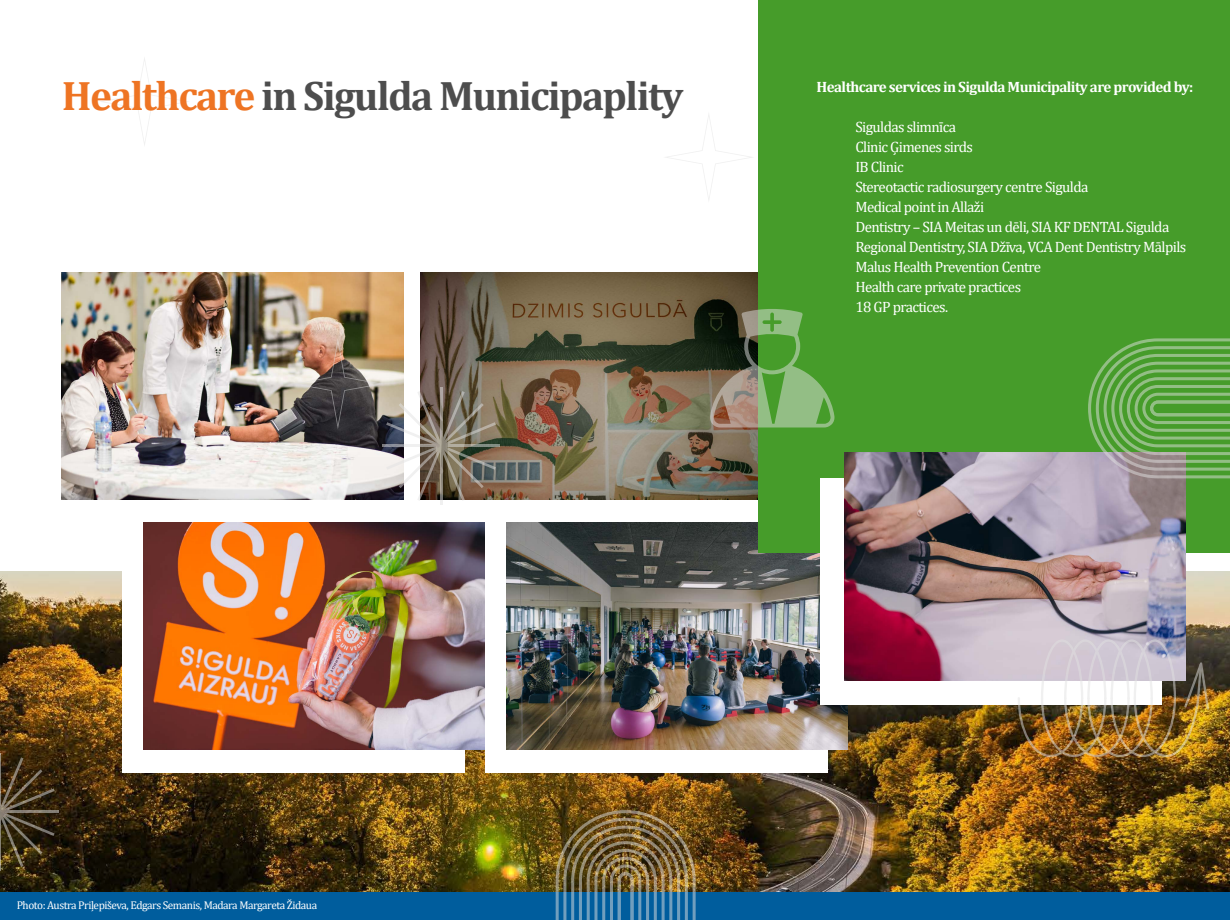
<style>
.page{position:relative;width:1230px;height:920px;background:#fff}
.page>*{position:absolute;margin:0;border:0;box-sizing:border-box;transform-origin:0 0}
.t1{font:700 41.38px "Cambria";letter-spacing:-.04em;color:#4d4d4d}
.t2{font:15px/20px "Cambria";letter-spacing:-.04em;color:#fff}
.t3{font:700 15px "Cambria";letter-spacing:-.04em;color:#fff}
.t4{font:11.25px "Cambria";letter-spacing:-.04em;color:#fff}
.s1{color:#ee7423}
</style>
<div class="page">
<img style="left:0;top:572px;width:1230px;height:320px">
<div style="left:0;top:892px;width:1230px;height:28px;background:#005d9d"></div>
<div style="left:122px;top:445px;width:343px;height:327px;background:#fff"></div>
<img style="left:62px;top:272px;width:341px;height:228px">
<img style="left:421px;top:272px;width:338px;height:228px">
<img style="left:144px;top:522px;width:341px;height:228px">
<div style="left:485px;top:520px;width:343px;height:252px;background:#fff"></div>
<img style="left:506px;top:522px;width:341px;height:228px">
<div style="left:759px;top:0;width:471px;height:552px;background:#469c2a"></div>
<div style="left:820px;top:479px;width:341px;height:226px;background:#fff"></div>
<img style="left:844px;top:453px;width:342px;height:227px">
<img style="left:1018px;top:639px;width:191px;height:118px">
<img style="left:556px;top:810px;width:140px;height:110px">
<svg style="left:1088px;top:338px;width:142px;height:140px"></svg>
<svg style="left:666px;top:115px;width:86px;height:85px"></svg>
<svg style="left:101px;top:58px;width:87px;height:87px"></svg>
<hr style="left:0;top:753px;width:1px;height:118px;background:#e1e1e1">
<hr style="left:0;top:811px;width:59px;height:2px;background:#e1e1e1">
<svg style="left:0;top:757px;width:55px;height:110px"></svg>
<hr style="left:440px;top:387px;width:3px;height:117px;background:#e1e1e1">
<hr style="left:382px;top:444px;width:118px;height:3px;background:#e1e1e1">
<img style="left:292px;top:338px;width:204px;height:163px">
<svg style="left:710px;top:309px;width:125px;height:119px"></svg>
<svg style="left:770px;top:313px;width:4px;height:19px"></svg>
<svg style="left:763px;top:320px;width:19px;height:4px"></svg>
<h1 class="t1" style="left:62px;top:67px;width:623px"><span class="s1">Healthcare</span> in Sigulda Municipaplity</h1>
<p class="t3" style="left:817px;top:76px;width:378px">Healthcare services in Sigulda Municipality are provided by:</p>
<p class="t2" style="left:855px;top:117px;width:332px">Siguldas slimnīca<br>Clinic Ģimenes sirds<br>IB Clinic<br>Stereotactic radiosurgery centre Sigulda<br>Medical point in Allaži<br>Dentistry – SIA Meitas un dēli, SIA KF DENTAL Sigulda<br>Regional Dentistry, SIA Džīva, VCA Dent Dentistry Mālpils<br>Malus Health Prevention Centre<br>Health care private practices<br>18 GP practices.</p>
<p class="t4" style="left:17px;top:898px;width:302px">Photo: Austra Priļepiševa, Edgars Semanis, Madara Margareta Židaua</p>
</div>
